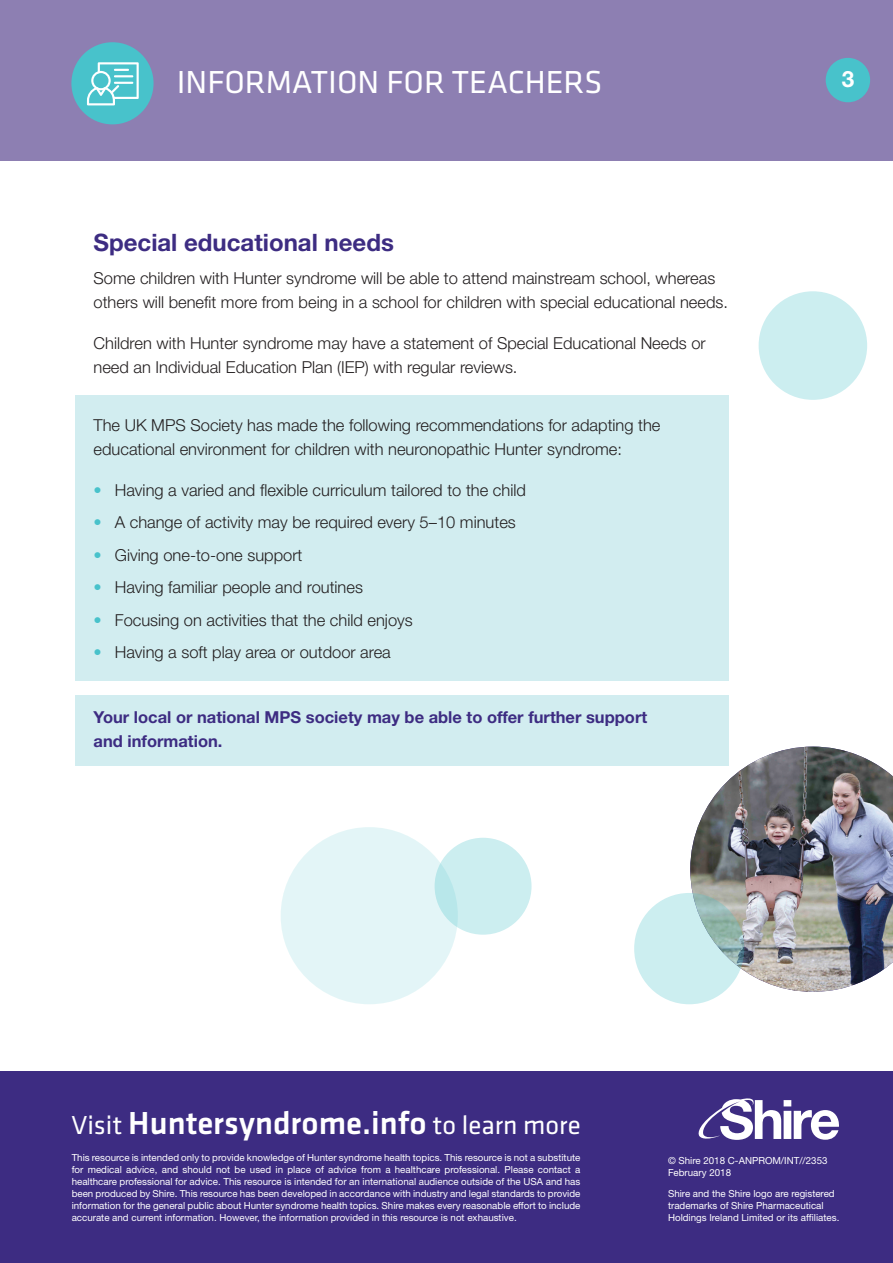
<style>
.page{position:relative;width:893px;height:1263px;background:#fff}
.page>*{position:absolute;margin:0;border:0;box-sizing:border-box;transform-origin:0 0}
.t1{font:500 33px "Klavika";color:#fff}
.t2{font:33px "Klavika";color:#fff}
.heading{font:700 24px "Helvetica Neue LT Pro";color:#3d2c82}
.t3{font:700 22.5px "Helvetica Neue LT Pro";color:#fff}
.Body_Copy{font:300 16.5px/24px "Helvetica Neue LT Pro";color:#231f20}
.Pullouts_bold{font:700 16.5px/24px "Helvetica Neue LT Pro";color:#3d2c82}
.t4{font:9.75px/12px "Helvetica Neue LT Pro";color:#fff}
.s1{color:#48c2cb}
.s2{font-weight:400;font-size:27px}
</style>
<div class="page">
<div style="left:75px;top:395px;width:653px;height:286px;background:#d2edf0"></div>
<div style="left:75px;top:695px;width:653px;height:70px;background:#d2edf0"></div>
<div style="left:0;top:0;width:893px;height:160px;background:#8d7fb2"></div>
<div style="left:71px;top:42px;width:83px;height:82px;background:#48c2cb;border-radius:50%"></div>
<div style="left:826px;top:58px;width:44px;height:44px;background:#48c2cb;border-radius:50%"></div>
<svg style="left:87px;top:62px;width:52px;height:43px"></svg>
<div style="left:759px;top:291px;width:108px;height:109px;background:#cceef0;border-radius:50%"></div>
<div style="left:435px;top:838px;width:96px;height:97px;background:#cceef0;border-radius:50%"></div>
<div style="left:281px;top:827px;width:177px;height:177px;background:#e3f5f7;border-radius:50%"></div>
<img style="left:690px;top:747px;width:203px;height:245px">
<svg style="left:634px;top:893px;width:110px;height:111px;background:#c0e2e3"></svg>
<div style="left:0;top:1071px;width:893px;height:192px;background:#3d2c82"></div>
<svg style="left:698px;top:1098px;width:141px;height:42px"></svg>
<p class="t2" style="left:177px;top:64px;width:427px">INFORMATION FOR TEACHERS</p>
<p class="t3" style="left:842px;top:65px;width:14px">3</p>
<p class="heading" style="left:94px;top:227px;width:302px">Special educational needs</p>
<p class="Body_Copy" style="left:94px;top:265px;width:636px">Some children with Hunter syndrome will be able to attend mainstream school, whereas others will benefit more from being in a school for children with special educational needs.</p>
<p class="Body_Copy" style="left:94px;top:330px;width:614px">Children with Hunter syndrome may have a statement of Special Educational Needs or need an Individual Education Plan (IEP) with regular reviews.</p>
<p class="Body_Copy" style="left:94px;top:412px;width:568px">The UK MPS Society has made the following recommendations for adapting the educational environment for children with neuronopathic Hunter syndrome:</p>
<p class="Body_Copy" style="left:94px;top:477px;width:434px"><span class="s1">•</span> Having a varied and flexible curriculum tailored to the child</p>
<p class="Body_Copy" style="left:94px;top:510px;width:424px"><span class="s1">•</span> A change of activity may be required every 5–10 minutes</p>
<p class="Body_Copy" style="left:94px;top:542px;width:210px"><span class="s1">•</span> Giving one-to-one support</p>
<p class="Body_Copy" style="left:94px;top:575px;width:271px"><span class="s1">•</span> Having familiar people and routines</p>
<p class="Body_Copy" style="left:94px;top:607px;width:321px"><span class="s1">•</span> Focusing on activities that the child enjoys</p>
<p class="Body_Copy" style="left:94px;top:640px;width:299px"><span class="s1">•</span> Having a soft play area or outdoor area</p>
<p class="Pullouts_bold" style="left:94px;top:705px;width:555px">Your local or national MPS society may be able to offer further support and information.</p>
<p class="t1" style="left:71px;top:1105px;width:511px"><span class="s2">Visit</span> Huntersyndrome.info <span class="s2">to learn more</span></p>
<p class="t4" style="left:72px;top:1151px;width:510px;text-align:justify">This resource is intended only to provide knowledge of Hunter syndrome health topics. This resource is not a substitute for medical advice, and should not be used in place of advice from a healthcare professional. Please contact a healthcare professional for advice. This resource is intended for an international audience outside of the USA and has been produced by Shire. This resource has been developed in accordance with industry and legal standards to provide information for the general public about Hunter syndrome health topics. Shire makes every reasonable effort to include accurate and current information. However, the information provided in this resource is not exhaustive.</p>
<p class="t4" style="left:668px;top:1154px;width:161px">© Shire 2018 C-ANPROM/INT//2353<br>February 2018</p>
<p class="t4" style="left:668px;top:1187px;width:173px">Shire and the Shire logo are registered trademarks of Shire Pharmaceutical<br>Holdings Ireland Limited or its affiliates.</p>
</div>
